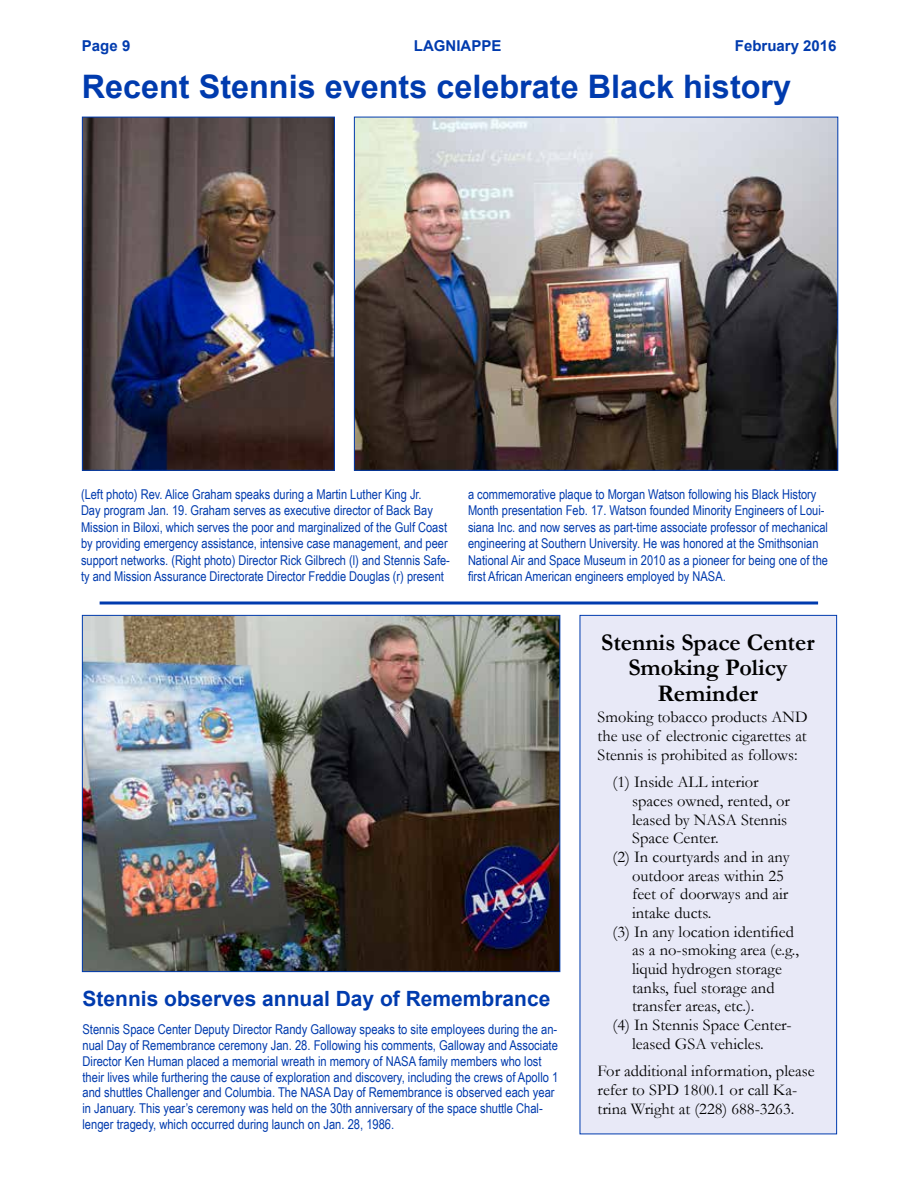
<style>
.page{position:relative;width:918px;height:1188px;background:#fff}
.page>*{position:absolute;margin:0;border:0;box-sizing:border-box;transform-origin:0 0}
.t1{font:700 32.4px "Arial";color:#003bae}
.t2{font:700 24px/25.5px "Garamond";color:#000;text-align:center}
.t3{font:700 21px "Arial";color:#003bae}
.t4{font:16.5px/18.8px "Garamond";color:#000;text-align:justify}
.t5{font:700 15px "Arial";color:#003bae}
.t6{font:13.5px/16.5px "Arial Narrow";color:#003bae}
</style>
<div class="page">
<div style="left:580px;top:615px;width:257px;height:519px;background:#e8e9f7;border:1px solid #003bae"></div>
<img style="left:84px;top:617px;width:474px;height:353px">
<hr style="left:100px;top:602px;width:718px;height:2px;background:#003bae">
<img style="left:356px;top:119px;width:480px;height:350px">
<img style="left:84px;top:119px;width:249px;height:350px">
<div style="left:82px;top:117px;width:253px;height:354px;border:1px solid #003bae"></div>
<p class="t5" style="left:82px;top:35px;width:50px">Page 9</p>
<p class="t5" style="left:414px;top:35px;width:89px">LAGNIAPPE</p>
<p class="t5" style="left:735px;top:35px;width:103px">February 2016</p>
<h1 class="t1" style="left:82px;top:65px;width:711px">Recent Stennis events celebrate Black history</h1>
<p class="t6" style="left:81px;top:485px;width:371px">(Left photo) Rev. Alice Graham speaks during a Martin Luther King Jr.<br>Day program Jan. 19. Graham serves as executive director of Back Bay Mission in Biloxi, which serves the poor and marginalized of the Gulf Coast by providing emergency assistance, intensive case management, and peer support networks. (Right photo) Director Rick Gilbrech (l) and Stennis Safe&shy;ty and Mission Assurance Directorate Director Freddie Douglas (r) present</p>
<p class="t6" style="left:468px;top:485px;width:362px">a commemorative plaque to Morgan Watson following his Black History Month presentation Feb. 17. Watson founded Minority Engineers of Loui&shy;siana Inc. and now serves as part-time associate professor of mechanical engineering at Southern University. He was honored at the Smithsonian National Air and Space Museum in 2010 as a pioneer for being one of the first African American engineers employed by NASA.</p>
<h3 class="t3" style="left:82px;top:985px;width:469px">Stennis observes annual Day of Remembrance</h3>
<p class="t6" style="left:82px;top:1021px;width:477px;line-height:15.8px">Stennis Space Center Deputy Director Randy Galloway speaks to site employees during the an&shy;nual Day of Remembrance ceremony Jan. 28. Following his comments, Galloway and Associate Director Ken Human placed a memorial wreath in memory of NASA family members who lost their lives while furthering the cause of exploration and discovery, including the crews of Apollo 1 and shuttles Challenger and Columbia. The NASA Day of Remembrance is observed each year in January. This year’s ceremony was held on the 30th anniversary of the space shuttle Chal&shy;lenger tragedy, which occurred during launch on Jan. 28, 1986.</p>
<h2 class="t2" style="left:601px;top:629px;width:215px">Stennis Space Center<br>Smoking Policy<br>Reminder</h2>
<p class="t4" style="left:598px;top:707px;width:212px">Smoking tobacco products AND the use of electronic cigarettes at Stennis is prohibited as follows:</p>
<p class="t4" style="left:613px;top:772px;width:148px">(1) Inside ALL interior</p>
<p class="t4" style="left:632px;top:791px;width:159px">spaces owned, rented, or</p>
<p class="t4" style="left:632px;top:810px;width:157px">leased by NASA Stennis</p>
<p class="t4" style="left:632px;top:828px;width:88px">Space Center.</p>
<p class="t4" style="left:613px;top:847px;width:179px">(2) In courtyards and in any</p>
<p class="t4" style="left:632px;top:866px;width:153px">outdoor areas within 25</p>
<p class="t4" style="left:632px;top:884px;width:158px">feet of doorways and air</p>
<p class="t4" style="left:632px;top:903px;width:81px">intake ducts.</p>
<p class="t4" style="left:613px;top:922px;width:183px">(3) In any location identified</p>
<p class="t4" style="left:632px;top:940px;width:169px">as a no-smoking area (e.g.,</p>
<p class="t4" style="left:632px;top:959px;width:151px">liquid hydrogen storage</p>
<p class="t4" style="left:632px;top:978px;width:144px">tanks, fuel storage and</p>
<p class="t4" style="left:632px;top:996px;width:124px">transfer areas, etc.).</p>
<p class="t4" style="left:613px;top:1015px;width:180px">(4) In Stennis Space Center-</p>
<p class="t4" style="left:632px;top:1034px;width:133px">leased GSA vehicles.</p>
<p class="t4" style="left:598px;top:1061px;width:219px;text-align:left">For additional information, please refer to SPD 1800.1 or call Ka&shy;trina Wright at (228) 688-3263.</p>
</div>
